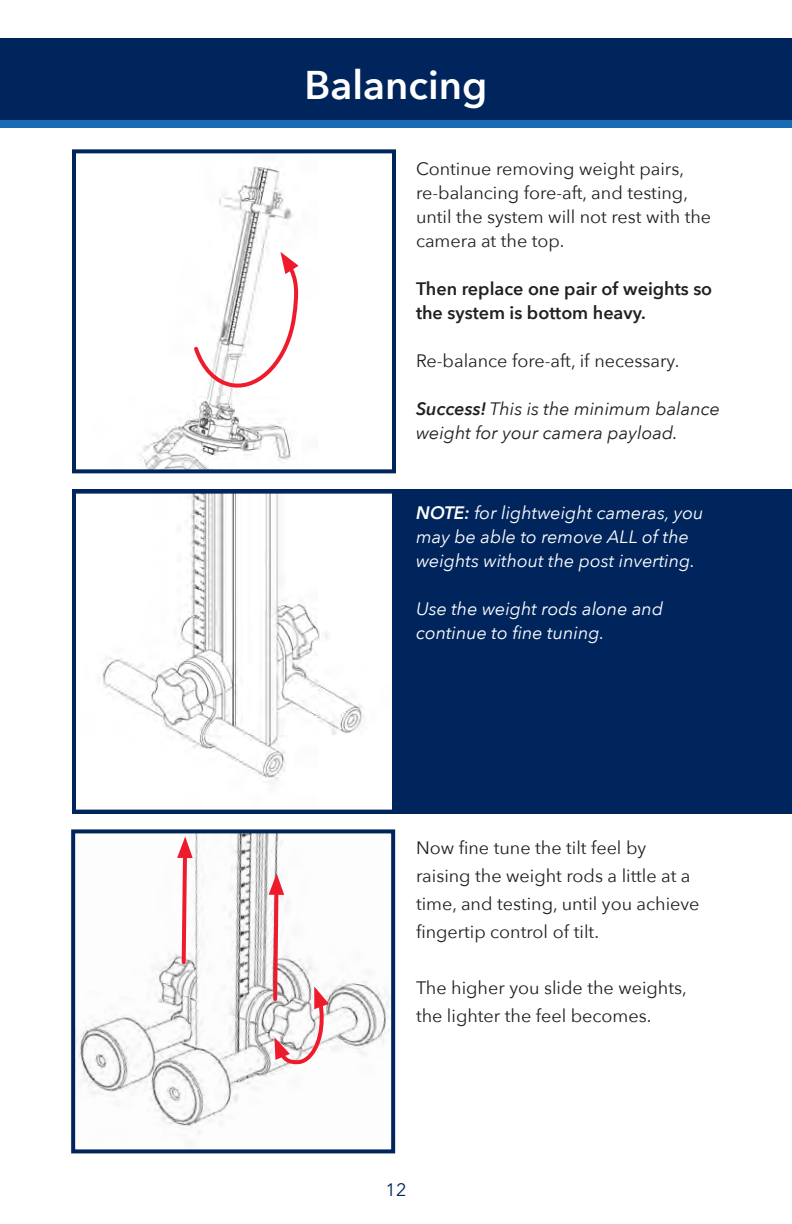
<style>
.page{position:relative;width:792px;height:1224px;background:#fff}
.page>*{position:absolute;margin:0;border:0;box-sizing:border-box;transform-origin:0 0}
.Page_Banner{font:600 40px "Avenir Next";color:#fff}
.t1{font:18px/28px "Avenir Next";color:#231f20}
.t2{font:italic 18px/24px "Avenir Next";color:#fff}
.t3{font:italic 18px/24px "Avenir Next";color:#231f20}
.t4{font:600 18px/24px "Avenir Next";color:#231f20}
.t5{font:18px "Avenir Next";color:#00255d}
.s1{font-weight:600}
</style>
<div class="page">
<div style="left:72px;top:489px;width:720px;height:325px;background:#00255d"></div>
<img style="left:76px;top:834px;width:314px;height:299px">
<div style="left:71px;top:829px;width:324px;height:324px;border:4px solid #00255d"></div>
<img style="left:77px;top:495px;width:314px;height:314px">
<div style="left:72px;top:490px;width:324px;height:324px;border:4px solid #00255d"></div>
<img style="left:139px;top:166px;width:154px;height:302px">
<div style="left:72px;top:149px;width:324px;height:324px;border:4px solid #00255d"></div>
<div style="left:0;top:38px;width:792px;height:90px;background:#186bb5"></div>
<div style="left:0;top:38px;width:792px;height:82px;background:#00255d"></div>
<svg style="left:269px;top:873px;width:60px;height:193px"></svg>
<svg style="left:177px;top:837px;width:16px;height:129px"></svg>
<svg style="left:191px;top:252px;width:108px;height:142px"></svg>
<p class="Page_Banner" style="left:305px;top:51px;width:184px">Balancing</p>
<p class="t1" style="left:416px;top:156px;width:297px;line-height:24px">Continue removing weight pairs, re-balancing fore-aft, and testing, until the system will not rest with the camera at the top.</p>
<p class="t4" style="left:416px;top:277px;width:298px">Then replace one pair of weights so the system is bottom heavy.</p>
<p class="t1" style="left:416px;top:346px;width:265px">Re-balance fore-aft, if necessary.</p>
<p class="t3" style="left:416px;top:396px;width:306px"><span class="s1">Success!</span> This is the minimum balance weight for your camera payload.</p>
<p class="t2" style="left:416px;top:500px;width:289px"><span class="s1">NOTE:</span> for lightweight cameras, you may be able to remove ALL of the weights without the post inverting.</p>
<p class="t2" style="left:416px;top:596px;width:249px">Use the weight rods alone and continue to fine tuning.</p>
<p class="t1" style="left:416px;top:833px;width:285px">Now fine tune the tilt feel by raising the weight rods a little at a time, and testing, until you achieve fingertip control of tilt.</p>
<p class="t1" style="left:416px;top:973px;width:272px">The higher you slide the weights, the lighter the feel becomes.</p>
<p class="t5" style="left:386px;top:1175px;width:22px">12</p>
</div>
